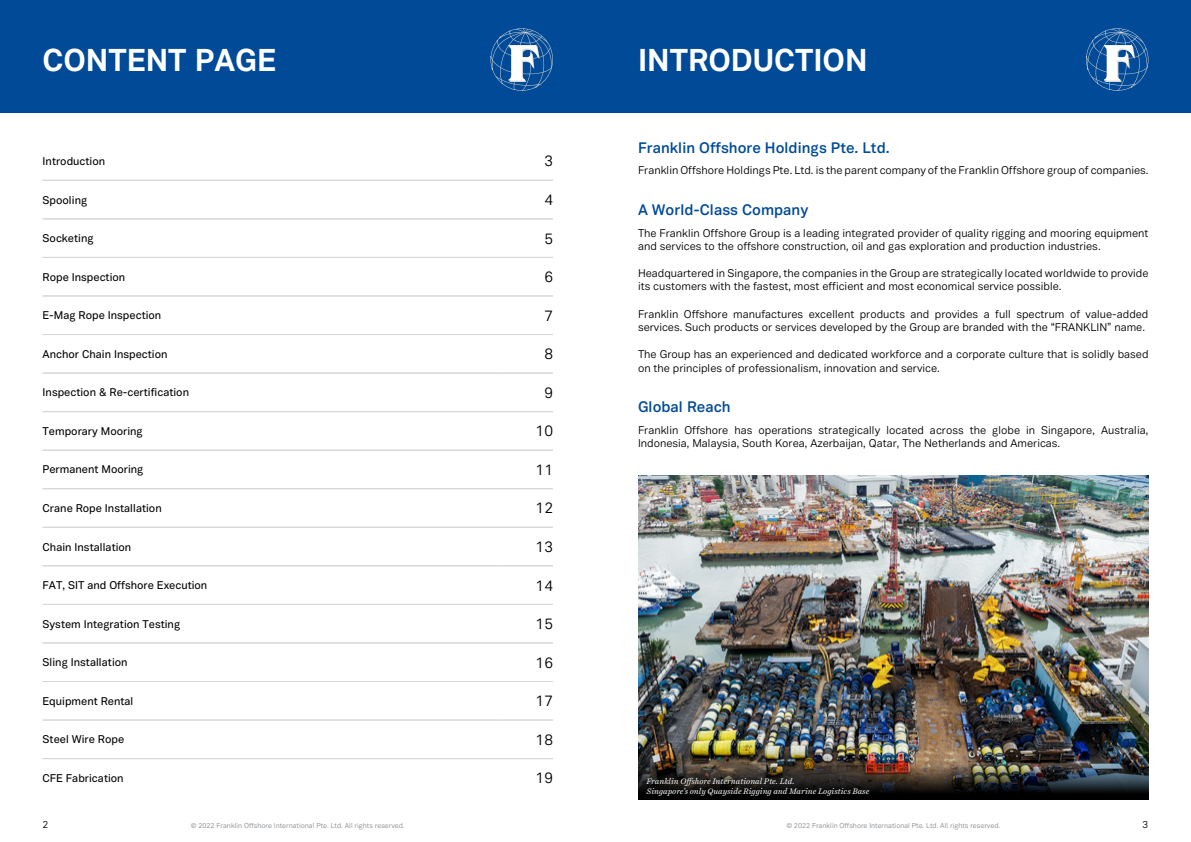
<style>
.page{position:relative;width:1191px;height:842px;background:#fff}
.page>*{position:absolute;margin:0;border:0;box-sizing:border-box;transform-origin:0 0}
.t1{font:700 31px "Vaud";color:#fff}
.t2{font:600 15px "Vaud Display";color:#004a98}
.t3{font:15px "Vaud";color:#000}
.t4{font:11px/13.2px "Vaud";color:#000}
.t5{font:500 11px "Vaud";color:#000}
.t6{font:10px "Vaud";color:#000}
.t7{font:italic 8px/9.6px "Harriet Text";color:#fff}
.t8{font:7px "Vaud";color:#878a8e}
</style>
<div class="page">
<div style="left:0;top:0;width:595px;height:113px;background:#004a98"></div>
<svg style="left:490px;top:28px;width:63px;height:63px"></svg>
<div style="left:595px;top:0;width:596px;height:113px;background:#004a98"></div>
<svg style="left:1086px;top:28px;width:62px;height:63px"></svg>
<img style="left:638px;top:475px;width:510px;height:289px">
<img style="left:638px;top:764px;width:510px;height:35px">
<hr style="left:43px;top:180px;width:510px;height:1px;background:#d6d7d6">
<hr style="left:43px;top:219px;width:510px;height:1px;background:#d6d7d6">
<hr style="left:43px;top:257px;width:510px;height:1px;background:#d6d7d6">
<hr style="left:43px;top:296px;width:510px;height:1px;background:#d6d7d6">
<hr style="left:43px;top:334px;width:510px;height:1px;background:#d6d7d6">
<hr style="left:43px;top:373px;width:510px;height:1px;background:#d6d7d6">
<hr style="left:43px;top:411px;width:510px;height:1px;background:#d6d7d6">
<hr style="left:43px;top:450px;width:510px;height:1px;background:#d6d7d6">
<hr style="left:43px;top:489px;width:510px;height:1px;background:#d6d7d6">
<hr style="left:43px;top:527px;width:510px;height:1px;background:#d6d7d6">
<hr style="left:43px;top:566px;width:510px;height:1px;background:#d6d7d6">
<hr style="left:43px;top:604px;width:510px;height:1px;background:#d6d7d6">
<hr style="left:43px;top:643px;width:510px;height:1px;background:#d6d7d6">
<hr style="left:43px;top:681px;width:510px;height:1px;background:#d6d7d6">
<hr style="left:43px;top:720px;width:510px;height:1px;background:#d6d7d6">
<hr style="left:43px;top:758px;width:510px;height:1px;background:#d6d7d6">
<h1 class="t1" style="left:43px;top:41px;width:235px">CONTENT PAGE</h1>
<h1 class="t1" style="left:638px;top:41px;width:231px">INTRODUCTION</h1>
<p class="t5" style="left:43px;top:155px;width:64px">Introduction</p>
<h2 class="t3" style="left:544px;top:152px;width:10px">3</h2>
<p class="t5" style="left:43px;top:193px;width:46px">Spooling</p>
<h2 class="t3" style="left:544px;top:191px;width:10px">4</h2>
<p class="t5" style="left:43px;top:232px;width:52px">Socketing</p>
<h2 class="t3" style="left:544px;top:229px;width:10px">5</h2>
<p class="t5" style="left:43px;top:270px;width:84px">Rope Inspection</p>
<h2 class="t3" style="left:544px;top:268px;width:10px">6</h2>
<p class="t5" style="left:43px;top:309px;width:120px">E-Mag Rope Inspection</p>
<h2 class="t3" style="left:544px;top:307px;width:10px">7</h2>
<p class="t5" style="left:43px;top:347px;width:126px">Anchor Chain Inspection</p>
<h2 class="t3" style="left:544px;top:345px;width:10px">8</h2>
<p class="t5" style="left:43px;top:386px;width:148px">Inspection &amp; Re-certification</p>
<h2 class="t3" style="left:544px;top:384px;width:10px">9</h2>
<p class="t5" style="left:43px;top:424px;width:102px">Temporary Mooring</p>
<h2 class="t3" style="left:535px;top:422px;width:19px">10</h2>
<p class="t5" style="left:43px;top:463px;width:102px">Permanent Mooring</p>
<h2 class="t3" style="left:535px;top:461px;width:19px">11</h2>
<p class="t5" style="left:43px;top:501px;width:121px">Crane Rope Installation</p>
<h2 class="t3" style="left:535px;top:499px;width:19px">12</h2>
<p class="t5" style="left:43px;top:540px;width:90px">Chain Installation</p>
<h2 class="t3" style="left:535px;top:538px;width:19px">13</h2>
<p class="t5" style="left:43px;top:579px;width:166px">FAT, SIT and Offshore Execution</p>
<h2 class="t3" style="left:535px;top:576px;width:19px">14</h2>
<p class="t5" style="left:43px;top:617px;width:139px">System Integration Testing</p>
<h2 class="t3" style="left:535px;top:615px;width:19px">15</h2>
<p class="t5" style="left:43px;top:656px;width:86px">Sling Installation</p>
<h2 class="t3" style="left:535px;top:653px;width:19px">16</h2>
<p class="t5" style="left:43px;top:694px;width:92px">Equipment Rental</p>
<h2 class="t3" style="left:535px;top:692px;width:19px">17</h2>
<p class="t5" style="left:43px;top:733px;width:83px">Steel Wire Rope</p>
<h2 class="t3" style="left:535px;top:731px;width:19px">18</h2>
<p class="t5" style="left:43px;top:771px;width:83px">CFE Fabrication</p>
<h2 class="t3" style="left:535px;top:769px;width:19px">19</h2>
<h2 class="t2" style="left:638px;top:138px;width:253px">Franklin Offshore Holdings Pte. Ltd.</h2>
<p class="t4" style="left:638px;top:164px;width:512px">Franklin Offshore Holdings Pte. Ltd. is the parent company of the Franklin Offshore group of companies.</p>
<h2 class="t2" style="left:638px;top:200px;width:172px">A World-Class Company</h2>
<p class="t4" style="left:638px;top:226px;width:512px">The Franklin Offshore Group is a leading integrated provider of quality rigging and mooring equipment and services to the offshore construction, oil and gas exploration and production industries.</p>
<p class="t4" style="left:638px;top:267px;width:512px">Headquartered in Singapore, the companies in the Group are strategically located worldwide to provide its customers with the fastest, most efficient and most economical service possible.</p>
<p class="t4" style="left:638px;top:307px;width:512px">Franklin Offshore manufactures excellent products and provides a full spectrum of value-added services. Such products or services developed by the Group are branded with the “FRANKLIN” name.</p>
<p class="t4" style="left:638px;top:348px;width:512px">The Group has an experienced and dedicated workforce and a corporate culture that is solidly based on the principles of professionalism, innovation and service.</p>
<h2 class="t2" style="left:638px;top:398px;width:94px">Global Reach</h2>
<p class="t4" style="left:638px;top:423px;width:512px">Franklin Offshore has operations strategically located across the globe in Singapore, Australia,<br>Indonesia, Malaysia, South Korea, Azerbaijan, Qatar, The Netherlands and Americas.</p>
<p class="t7" style="left:646px;top:776px;width:224px">Franklin Offshore International Pte. Ltd.<br>Singapore’s only Quayside Rigging and Marine Logistics Base</p>
<p class="t6" style="left:43px;top:818px;width:7px">2</p>
<p class="t8" style="left:191px;top:821px;width:215px">© 2022 Franklin Offshore International Pte. Ltd. All rights reserved.</p>
<p class="t8" style="left:786px;top:821px;width:215px">© 2022 Franklin Offshore International Pte. Ltd. All rights reserved.</p>
<p class="t6" style="left:1142px;top:818px;width:7px">3</p>
</div>
